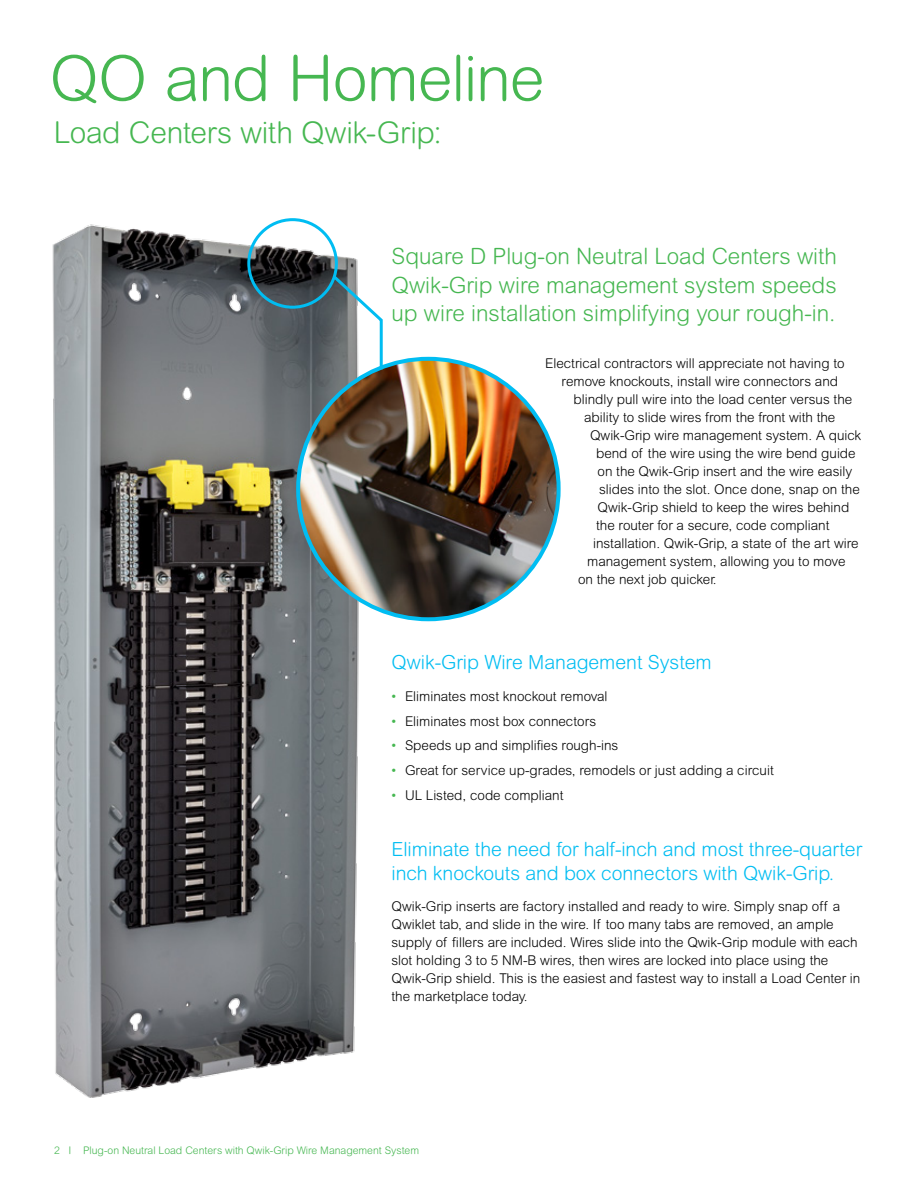
<style>
.page{position:relative;width:918px;height:1188px;background:#fff}
.page>*{position:absolute;margin:0;border:0;box-sizing:border-box;transform-origin:0 0}
.Cover_Headline{font:300 63px "Arial Rounded MT Std";letter-spacing:-.02em;color:#46b751}
.Cover_Headline-2{font:300 30px "Arial Rounded MT Std";letter-spacing:-.01em;color:#46b751}
.Intro_content{font:300 22.5px/28.5px "Arial Rounded MT Std";color:#46b751;text-align:justify}
.Header_15_17{font:300 19.5px/24px "Arial Rounded MT Std";letter-spacing:-.005em;color:#00bdf2}
.Body_content_9_12{font:300 13.5px/18px "Arial Rounded MT Std";color:#000}
.t1{font:300 10.5px "Arial Rounded MT Std";color:#46b751}
.s1{color:#46b751}
</style>
<div class="page">
<img style="left:52px;top:218px;width:354px;height:880px">
<img style="left:298px;top:359px;width:261px;height:260px;border-radius:130px">
<div style="left:247px;top:218px;width:91px;height:91px;border:3px solid #00bdf2;border-radius:50%"></div>
<svg style="left:330px;top:272px;width:54px;height:100px"></svg>
<p class="Cover_Headline" style="left:50px;top:42px;width:497px">QO and Homeline</p>
<p class="Cover_Headline-2" style="left:54px;top:115px;width:389px">Load Centers with Qwik-Grip:</p>
<p class="Intro_content" style="left:392px;top:242px;width:447px">Square D Plug-on Neutral Load Centers with Qwik-Grip wire management system speeds up wire installation simplifying your rough-in.</p>
<p class="Body_content_9_12" style="left:545px;top:355px;width:301px">Electrical contractors will appreciate not having to</p>
<p class="Body_content_9_12" style="left:562px;top:373px;width:278px">remove knockouts, install wire connectors and</p>
<p class="Body_content_9_12" style="left:574px;top:391px;width:280px">blindly pull wire into the load center versus the</p>
<p class="Body_content_9_12" style="left:584px;top:409px;width:253px">ability to slide wires from the front with the</p>
<p class="Body_content_9_12" style="left:590px;top:427px;width:273px">Qwik-Grip wire management system. A quick</p>
<p class="Body_content_9_12" style="left:596px;top:445px;width:261px">bend of the wire using the wire bend guide</p>
<p class="Body_content_9_12" style="left:598px;top:463px;width:256px">on the Qwik-Grip insert and the wire easily</p>
<p class="Body_content_9_12" style="left:599px;top:481px;width:262px">slides into the slot. Once done, snap on the</p>
<p class="Body_content_9_12" style="left:598px;top:499px;width:253px">Qwik-Grip shield to keep the wires behind</p>
<p class="Body_content_9_12" style="left:596px;top:517px;width:235px">the router for a secure, code compliant</p>
<p class="Body_content_9_12" style="left:593px;top:535px;width:267px">installation. Qwik-Grip, a state of the art wire</p>
<p class="Body_content_9_12" style="left:587px;top:553px;width:260px">management system, allowing you to move</p>
<p class="Body_content_9_12" style="left:578px;top:571px;width:140px">on the next job quicker.</p>
<p class="Header_15_17" style="left:392px;top:650px;width:322px">Qwik-Grip Wire Management System</p>
<p class="Body_content_9_12" style="left:392px;top:687px;width:218px"><span class="s1">•</span> Eliminates most knockout removal</p>
<p class="Body_content_9_12" style="left:392px;top:712px;width:206px"><span class="s1">•</span> Eliminates most box connectors</p>
<p class="Body_content_9_12" style="left:392px;top:736px;width:228px"><span class="s1">•</span> Speeds up and simplifies rough-ins</p>
<p class="Body_content_9_12" style="left:392px;top:761px;width:384px"><span class="s1">•</span> Great for service up-grades, remodels or just adding a circuit</p>
<p class="Body_content_9_12" style="left:392px;top:786px;width:174px"><span class="s1">•</span> UL Listed, code compliant</p>
<p class="Header_15_17" style="left:392px;top:837px;width:472px">Eliminate the need for half-inch and most three-quarter inch knockouts and box connectors with Qwik-Grip.</p>
<p class="Body_content_9_12" style="left:392px;top:897px;width:470px">Qwik-Grip inserts are factory installed and ready to wire. Simply snap off a Qwiklet tab, and slide in the wire. If too many tabs are removed, an ample supply of fillers are included. Wires slide into the Qwik-Grip module with each slot holding 3 to 5 NM-B wires, then wires are locked into place using the Qwik-Grip shield. This is the easiest and fastest way to install a Load Center in the marketplace today.</p>
<p class="t1" style="left:54px;top:1145px;width:367px">2 I Plug-on Neutral Load Centers with Qwik-Grip Wire Management System</p>
</div>
